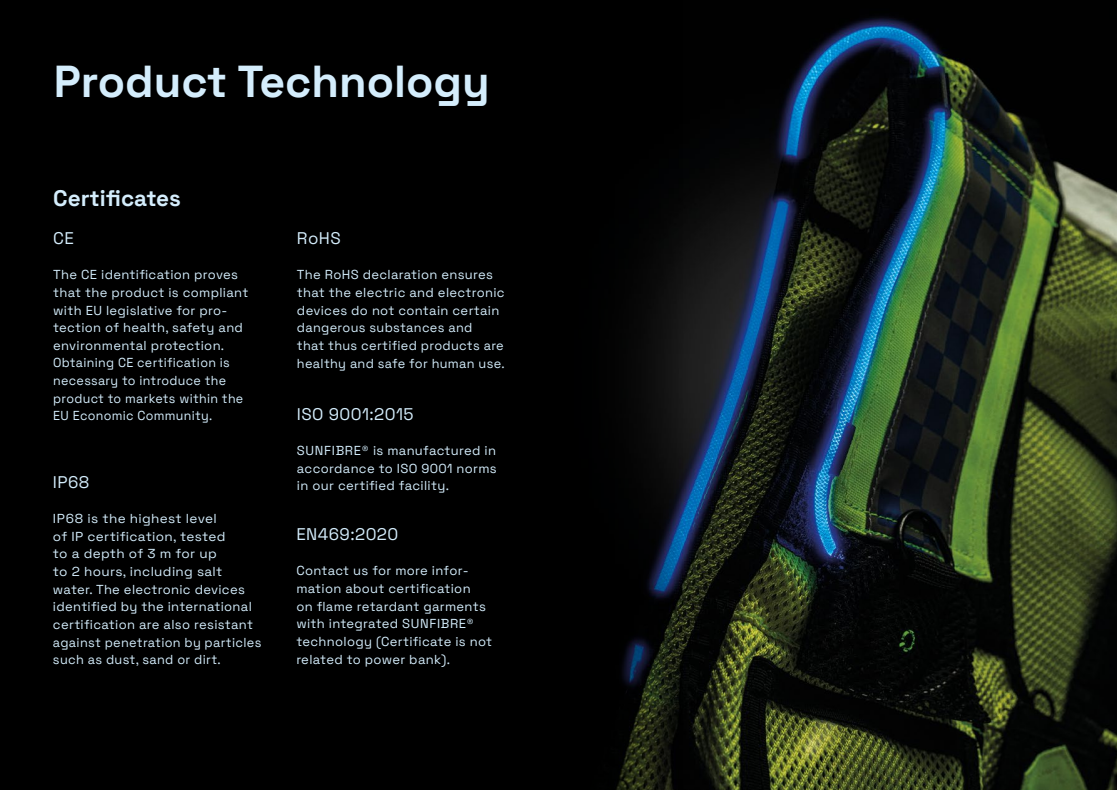
<style>
.page{position:relative;width:1117px;height:790px;background:#fff}
.page>*{position:absolute;margin:0;border:0;box-sizing:border-box;transform-origin:0 0}
.t1{font:700 44.75px "Space Grotesk";color:#d4edfc}
.t2{font:700 22.5px "Space Grotesk";color:#d4edfc}
.t3{font:16.88px "Space Grotesk";letter-spacing:.025em;color:#d4edfc}
.t4{font:13px/17.6px "Space Grotesk";letter-spacing:.025em;color:#d4edfc}
.t5{font:13px/17.6px "Space Grotesk";letter-spacing:.025em;color:#d4edfc;scale:1.04 1}
</style>
<div class="page">
<img style="left:0;top:0;width:1116px;height:789px">
<h1 class="t1" style="left:54px;top:49px;width:437px">Product Technology</h1>
<h2 class="t2" style="left:53px;top:181px;width:129px">Certificates</h2>
<p class="t3" style="left:53px;top:226px;width:22px">CE</p>
<p class="t4" style="left:53px;top:265px;width:196px">The CE identification proves that the product is compliant with EU legislative for pro&shy;tection of health, safety and environmental protection.<br>Obtaining CE certification is necessary to introduce the product to markets within the<br>EU Economic Community.</p>
<p class="t3" style="left:53px;top:469px;width:38px">IP68</p>
<p class="t5" style="left:53px;top:509px;width:202px">IP68 is the highest level<br>of IP certification, tested<br>to a depth of 3 m for up<br>to 2 hours, including salt water. The electronic devices identified by the international certification are also resistant against penetration by particles such as dust, sand or dirt.</p>
<p class="t3" style="left:297px;top:226px;width:45px">RoHS</p>
<p class="t4" style="left:297px;top:265px;width:209px">The RoHS declaration ensures that the electric and electronic devices do not contain certain dangerous substances and<br>that thus certified products are healthy and safe for human use.</p>
<p class="t3" style="left:297px;top:401px;width:118px">ISO 9001:2015</p>
<p class="t4" style="left:297px;top:440px;width:201px;text-align:justify">SUNFIBRE® is manufactured in accordance to ISO 9001 norms in our certified facility.</p>
<p class="t3" style="left:296px;top:521px;width:103px">EN469:2020</p>
<p class="t4" style="left:296px;top:561px;width:197px">Contact us for more infor&shy;mation about certification<br>on flame retardant garments with integrated SUNFIBRE® technology (Certificate is not related to power bank).</p>
</div>
